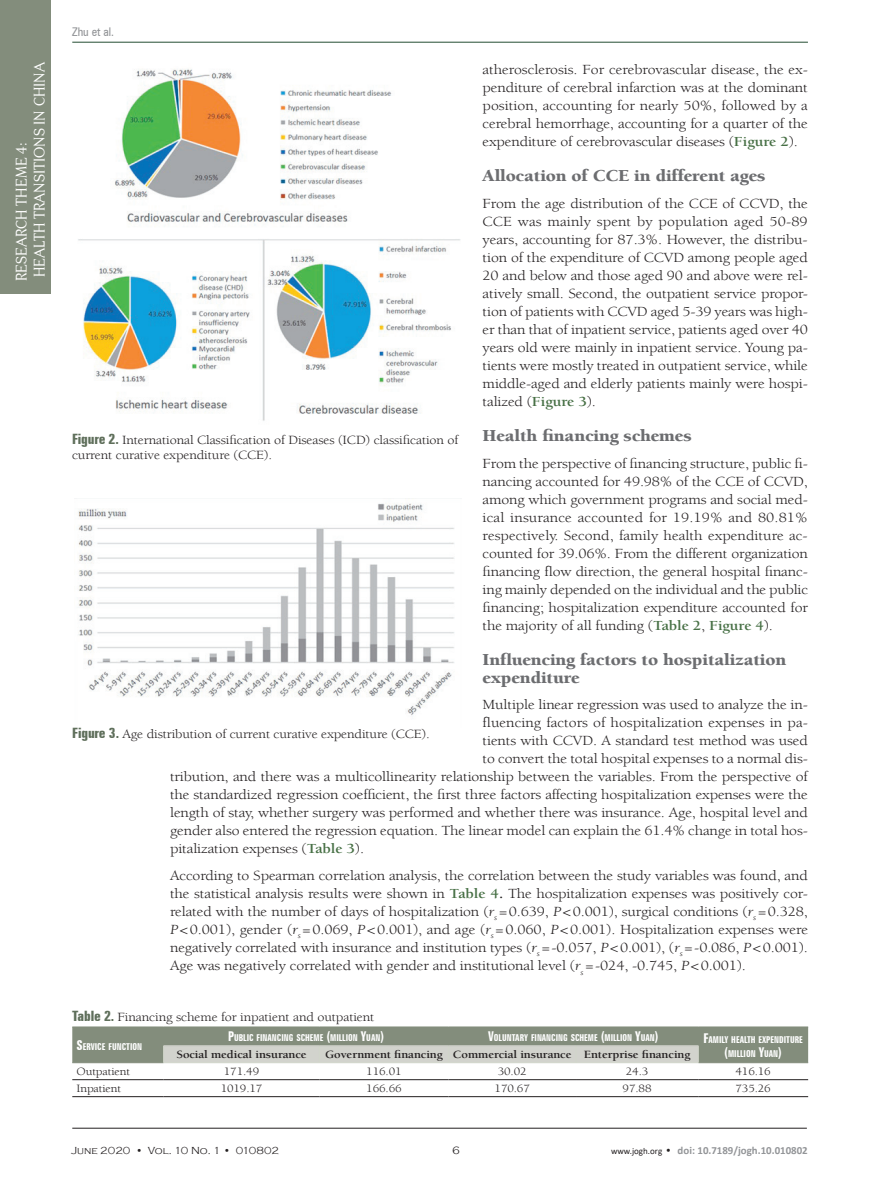
<style>
.page{position:relative;width:893px;height:1191px;background:#fff}
.page>*{position:absolute;margin:0;border:0;box-sizing:border-box;transform-origin:0 0}
.t1{font:18px "Centabel";color:#fff}
.t2{font:900 17.1px/18px "Berkeley Std";letter-spacing:-.01em;color:#6c6d70;scale:1.11 1}
.t3{font:15px "Centabel";color:#fff}
.t4{font:14.25px/18px "Berkeley Std";letter-spacing:-.01em;color:#231f20;text-align:justify;scale:1.11 1}
.t5{font:12.9px/15.8px "Berkeley Std";letter-spacing:-.01em;color:#231f20;scale:1.11 1}
.t6{font:condensed 12px "Zurich BT";color:#939598}
.t7{font:700 11.4px "Berkeley Std";letter-spacing:-.01em;color:#231f20;scale:1.11 1}
.t8{font:11.4px "Berkeley Std";letter-spacing:-.01em;color:#231f20;scale:1.11 1}
.t9{font:700 10.95px "Calibri";color:#939598}
.t10{font:300 10.95px "Copperplate Gothic";color:#231f20}
.t11{font:300 10.5px "Copperplate Gothic";color:#231f20}
.t12{font:700 extra-condensed 9.45px "Zurich BT";color:#fff}
.s1{font-weight:700;color:#477045}
.s2{font-weight:700}
.s3{font-style:italic}
.s4{font-family:"Zurich BT";font-weight:700;font-stretch:extra-condensed;font-size:14.25px;color:#5f6f5b}
.s5{font-size:13.5px}
.s6{font-weight:400;font-size:9px;color:#231f20}
.s7{font-family:"Copperplate Gothic";font-weight:300;color:#231f20}
</style>
<div class="page">
<hr style="left:72px;top:1128px;width:735px;height:1px;background:#231f20">
<hr style="left:72px;top:42px;width:736px;height:1px;background:#244d32">
<div style="left:0;top:0;width:51px;height:293px;background:#838d7c"></div>
<img style="left:78px;top:69px;width:383px;height:352px">
<img style="left:78px;top:503px;width:377px;height:213px">
<hr style="left:72px;top:1062px;width:91px;height:1px;background:#838d7c">
<hr style="left:698px;top:1062px;width:110px;height:1px;background:#838d7c">
<hr style="left:72px;top:1079px;width:92px;height:1px;background:#231f20">
<hr style="left:164px;top:1079px;width:155px;height:1px;background:#231f20">
<hr style="left:319px;top:1079px;width:129px;height:1px;background:#231f20">
<hr style="left:448px;top:1079px;width:128px;height:1px;background:#231f20">
<hr style="left:576px;top:1079px;width:122px;height:1px;background:#231f20">
<hr style="left:698px;top:1079px;width:110px;height:1px;background:#231f20">
<hr style="left:72px;top:1096px;width:92px;height:1px;background:#231f20">
<hr style="left:164px;top:1096px;width:155px;height:1px;background:#231f20">
<hr style="left:319px;top:1096px;width:129px;height:1px;background:#231f20">
<hr style="left:448px;top:1096px;width:128px;height:1px;background:#231f20">
<hr style="left:576px;top:1096px;width:122px;height:1px;background:#231f20">
<hr style="left:698px;top:1096px;width:110px;height:1px;background:#231f20">
<hr style="left:72px;top:1026px;width:92px;height:1px;background:#838d7c">
<hr style="left:164px;top:1026px;width:155px;height:1px;background:#838d7c">
<hr style="left:319px;top:1026px;width:129px;height:1px;background:#838d7c">
<hr style="left:448px;top:1026px;width:128px;height:1px;background:#838d7c">
<hr style="left:576px;top:1026px;width:122px;height:1px;background:#838d7c">
<hr style="left:698px;top:1026px;width:110px;height:1px;background:#838d7c">
<svg style="left:72px;top:1027px;width:736px;height:35px;background:#9ea598"></svg>
<hr style="left:163px;top:1062px;width:156px;height:1px;background:#d1d6ca">
<hr style="left:319px;top:1062px;width:129px;height:1px;background:#d1d6ca">
<hr style="left:448px;top:1062px;width:128px;height:1px;background:#d1d6ca">
<hr style="left:576px;top:1062px;width:122px;height:1px;background:#d1d6ca">
<p class="t6" style="left:72px;top:25px;width:43px">Zhu et al.</p>
<p class="t3" style="left:31px;top:277px;width:217px;rotate:-90deg">HEALTH TRANSITIONS IN CHINA</p>
<p class="t4" style="left:483px;top:61px;width:295px">atherosclerosis. For cerebrovascular disease, the ex&shy;penditure of cerebral infarction was at the dominant position, accounting for nearly 50%, followed by a cerebral hemorrhage, accounting for a quarter of the expenditure of cerebrovascular diseases (<span class="s1">Figure 2</span>).</p>
<p class="t3" style="left:13px;top:281px;width:140px;rotate:-90deg">RESEARCH THEME 4:</p>
<p class="t2" style="left:483px;top:167px;width:256px">Allocation of CCE in different ages</p>
<p class="t4" style="left:483px;top:195px;width:295px">From the age distribution of the CCE of CCVD, the CCE was mainly spent by population aged 50-89 years, accounting for 87.3%. However, the distribu&shy;tion of the expenditure of CCVD among people aged 20 and below and those aged 90 and above were rel&shy;atively small. Second, the outpatient service propor&shy;tion of patients with CCVD aged 5-39 years was high&shy;er than that of inpatient service, patients aged over 40 years old were mainly in inpatient service. Young pa&shy;tients were mostly treated in outpatient service, while middle-aged and elderly patients mainly were hospi&shy;talized (<span class="s1">Figure 3</span>).</p>
<p class="t2" style="left:483px;top:427px;width:190px">Health financing schemes</p>
<p class="t4" style="left:483px;top:454px;width:295px">From the perspective of financing structure, public fi&shy;nancing accounted for 49.98% of the CCE of CCVD, among which government programs and social med&shy;ical insurance accounted for 19.19% and 80.81% respectively. Second, family health expenditure ac&shy;counted for 39.06%. From the different organization financing flow direction, the general hospital financ&shy;ing mainly depended on the individual and the public financing; hospitalization expenditure accounted for the majority of all funding (<span class="s1">Table 2</span>, <span class="s1">Figure 4</span>).</p>
<p class="t2" style="left:483px;top:650px;width:275px">Influencing factors to hospitalization expenditure</p>
<p class="t4" style="left:483px;top:696px;width:295px">Multiple linear regression was used to analyze the in-</p>
<p class="t4" style="left:483px;top:714px;width:295px">fluencing factors of hospitalization expenses in pa-</p>
<p class="t4" style="left:483px;top:732px;width:295px">tients with CCVD. A standard test method was used</p>
<p class="t4" style="left:483px;top:750px;width:295px">to convert the total hospital expenses to a normal dis-</p>
<p class="t4" style="left:170px;top:768px;width:576px">tribution, and there was a multicollinearity relationship between the variables. From the perspective of</p>
<p class="t4" style="left:170px;top:786px;width:576px">the standardized regression coefficient, the first three factors affecting hospitalization expenses were the</p>
<p class="t4" style="left:170px;top:804px;width:576px">length of stay, whether surgery was performed and whether there was insurance. Age, hospital level and</p>
<p class="t4" style="left:170px;top:822px;width:576px">gender also entered the regression equation. The linear model can explain the 61.4% change in total hos-</p>
<p class="t4" style="left:170px;top:840px;width:176px">pitalization expenses (<span class="s1">Table 3</span>).</p>
<p class="t4" style="left:170px;top:866px;width:576px">According to Spearman correlation analysis, the correlation between the study variables was found, and the statistical analysis results were shown in <span class="s1">Table 4</span><span class="s2">.</span> The hospitalization expenses was positively cor&shy;related with the number of days of hospitalization (<span class="s3">r</span><sub>s</sub> =0.639, <span class="s3">P</span>&lt;0.001), surgical conditions (<span class="s3">r</span><sub>s</sub> =0.328, <span class="s3">P</span>&lt;0.001), gender (<span class="s3">r</span><sub>s</sub> =0.069, <span class="s3">P</span>&lt;0.001), and age (<span class="s3">r</span><sub>s</sub> =0.060, <span class="s3">P</span>&lt;0.001). Hospitalization expenses were negatively correlated with insurance and institution types (<span class="s3">r</span><sub>s</sub> =-0.057, <span class="s3">P</span>&lt;0.001), (<span class="s3">r</span><sub>s</sub> =-0.086, <span class="s3">P</span>&lt;0.001).<br>Age was negatively correlated with gender and institutional level (<span class="s3">r</span><sub>s</sub> =-024, -0.745, <span class="s3">P</span>&lt;0.001).</p>
<p class="t1" style="left:13px;top:281px;width:103px;rotate:-90deg">VIEWPOINTS</p>
<p class="t5" style="left:72px;top:432px;width:350px"><span class="s4">Figure 2.</span> International Classification of Diseases (ICD) classification of current curative expenditure (CCE).</p>
<p class="t5" style="left:72px;top:726px;width:324px"><span class="s4">Figure 3.</span> Age distribution of current curative expenditure (CCE).</p>
<p class="t5" style="left:72px;top:1009px;width:274px"><span class="s4">Table 2.</span> Financing scheme for inpatient and outpatient</p>
<p class="t12" style="left:77px;top:1041px;width:67px"><span class="s5">S</span>ERVICE FUNCTION</p>
<p class="t12" style="left:228px;top:1032px;width:158px"><span class="s5">P</span>UBLIC FINANCING SCHEME <span class="s5">(</span>MILLION <span class="s5">Y</span>UAN<span class="s5">)</span></p>
<p class="t12" style="left:488px;top:1032px;width:172px"><span class="s5">V</span>OLUNTARY FINANCING SCHEME <span class="s5">(</span>MILLION <span class="s5">Y</span>UAN<span class="s5">)</span></p>
<p class="t12" style="left:703px;top:1034px;width:101px"><span class="s5">F</span>AMILY HEALTH EXPENDITURE</p>
<p class="t7" style="left:176px;top:1048px;width:119px">Social medical insurance</p>
<p class="t7" style="left:325px;top:1048px;width:331px">Government financing Commercial insurance Enterprise financing</p>
<p class="t12" style="left:724px;top:1048px;width:59px"><span class="s5">(</span>MILLION <span class="s5">Y</span>UAN<span class="s5">)</span></p>
<p class="t8" style="left:77px;top:1065px;width:50px">Outpatient</p>
<p class="t8" style="left:224px;top:1065px;width:33px">171.49</p>
<p class="t8" style="left:366px;top:1065px;width:33px">116.01</p>
<p class="t8" style="left:498px;top:1065px;width:28px">30.02</p>
<p class="t8" style="left:626px;top:1065px;width:22px">24.3</p>
<p class="t8" style="left:735px;top:1065px;width:33px">416.16</p>
<p class="t8" style="left:77px;top:1082px;width:42px">Inpatient</p>
<p class="t8" style="left:221px;top:1082px;width:39px">1019.17</p>
<p class="t8" style="left:366px;top:1082px;width:33px">166.66</p>
<p class="t8" style="left:495px;top:1082px;width:33px">170.67</p>
<p class="t8" style="left:623px;top:1082px;width:28px">97.88</p>
<p class="t8" style="left:735px;top:1082px;width:33px">735.26</p>
<p class="t11" style="left:71px;top:1144px;width:210px">June 2020 • Vol. 10 No. 1 • 010802</p>
<p class="t10" style="left:452px;top:1144px;width:9px">6</p>
<p class="t9" style="left:611px;top:1142px;width:198px"><span class="s6">www.jogh.org</span> <span class="s7">•</span> doi: 10.7189/jogh.10.010802</p>
</div>
